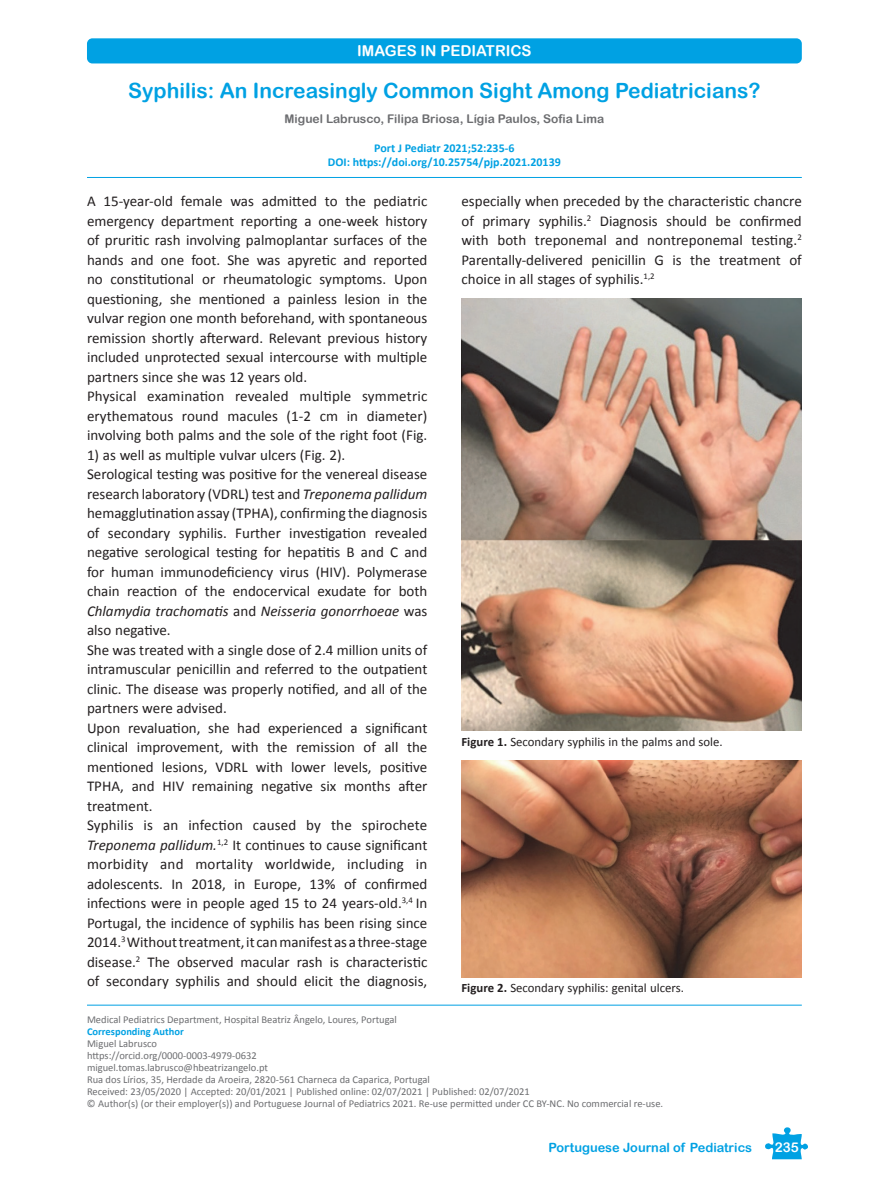
<style>
.page{position:relative;width:887px;height:1192px;background:#fff}
.page>*{position:absolute;margin:0;border:0;box-sizing:border-box;transform-origin:0 0}
.t1{font:21px "Arial Rounded MT Bold";color:#00a1e3}
.t2{font:15px/19.5px "Calibri";color:#231f20}
.t3{font:15px "Arial Rounded MT Bold";color:#fff}
.t4{font:13.5px "Arial Rounded MT Bold";color:#fff}
.t5{font:12.75px "Calibri";color:#231f20}
.t6{font:12.75px "Arial Rounded MT Bold";color:#00a1e3}
.t7{font:700 12px/14.4px "Calibri";color:#00a1e3;text-align:center}
.t8{font:12px "Arial Rounded MT Bold";color:#6c6d70}
.t9{font:10.5px/12px "Calibri";color:#6c6d70}
.t10{font:700 10.5px "Calibri";color:#00a1e3}
.s1{font-style:italic}
.s2{font-weight:700}
</style>
<div class="page">
<div style="left:87px;top:38px;width:714px;height:25px;background:#00a1e3;border-radius:5px"></div>
<svg style="left:765px;top:1127px;width:43px;height:32px"></svg>
<hr style="left:87px;top:177px;width:714px;height:1px;background:#00a1e3">
<hr style="left:87px;top:1005px;width:714px;height:1px;background:#00a1e3">
<img style="left:461px;top:298px;width:340px;height:432px">
<img style="left:461px;top:760px;width:340px;height:217px">
<p class="t3" style="left:357px;top:42px;width:176px">IMAGES IN PEDIATRICS</p>
<h1 class="t1" style="left:128px;top:78px;width:633px">Syphilis: An Increasingly Common Sight Among Pediatricians?</h1>
<p class="t8" style="left:284px;top:111px;width:321px">Miguel Labrusco, Filipa Briosa, Lígia Paulos, Sofia Lima</p>
<p class="t7" style="left:328px;top:140px;width:234px">Port J Pediatr 2021;52:235-6<br>DOI: https://doi.org/10.25754/pjp.2021.20139</p>
<p class="t2" style="left:87px;top:191px;width:342px">A 15-year-old female was admitted to the pediatric emergency department reporting a one-week history of pruritic rash involving palmoplantar surfaces of the hands and one foot. She was apyretic and reported no constitutional or rheumatologic symptoms. Upon questioning, she mentioned a painless lesion in the vulvar region one month beforehand, with spontaneous remission shortly afterward. Relevant previous history included unprotected sexual intercourse with multiple partners since she was 12 years old.<br>Physical examination revealed multiple symmetric erythematous round macules (1-2 cm in diameter) involving both palms and the sole of the right foot (Fig.</p>
<p class="t2" style="left:87px;top:444px;width:342px">1) as well as multiple vulvar ulcers (Fig. 2).<br>Serological testing was positive for the venereal disease research laboratory (VDRL) test and <span class="s1">Treponema pallidum </span>hemagglutination assay (TPHA), confirming the diagnosis of secondary syphilis. Further investigation revealed negative serological testing for hepatitis B and C and for human immunodeficiency virus (HIV). Polymerase chain reaction of the endocervical exudate for both <span class="s1">Chlamydia trachomatis</span> and <span class="s1">Neisseria gonorrhoeae</span> was also negative.<br>She was treated with a single dose of 2.4 million units of intramuscular penicillin and referred to the outpatient clinic. The disease was properly notified, and all of the partners were advised.<br>Upon revaluation, she had experienced a significant clinical improvement, with the remission of all the mentioned lesions, VDRL with lower levels, positive TPHA, and HIV remaining negative six months after treatment.<br>Syphilis is an infection caused by the spirochete <span class="s1">Treponema pallidum.</span><sup>1,2</sup> It continues to cause significant morbidity and mortality worldwide, including in adolescents. In 2018, in Europe, 13% of confirmed infections were in people aged 15 to 24 years-old.<sup>3,4</sup> In Portugal, the incidence of syphilis has been rising since 2014.<sup>3</sup> Without treatment, it can manifest as a three-stage disease.<sup>2</sup> The observed macular rash is characteristic of secondary syphilis and should elicit the diagnosis,</p>
<p class="t2" style="left:461px;top:191px;width:342px;text-align:justify">especially when preceded by the characteristic chancre of primary syphilis.<sup>2</sup> Diagnosis should be confirmed with both treponemal and nontreponemal testing.<sup>2<br></sup>Parentally-delivered penicillin G is the treatment of choice in all stages of syphilis.<sup>1,2</sup></p>
<p class="t5" style="left:461px;top:733px;width:263px"><span class="s2">Figure 1.</span> Secondary syphilis in the palms and sole.</p>
<p class="t5" style="left:461px;top:980px;width:224px"><span class="s2">Figure 2.</span> Secondary syphilis: genital ulcers.</p>
<p class="t9" style="left:87px;top:1013px;width:311px">Medical Pediatrics Department, Hospital Beatriz Ângelo, Loures, Portugal</p>
<p class="t10" style="left:87px;top:1025px;width:98px">Corresponding Author</p>
<p class="t9" style="left:87px;top:1037px;width:577px">Miguel Labrusco<br>https://orcid.org/0000-0003-4979-0632<br>miguel.tomas.labrusco@hbeatrizangelo.pt<br>Rua dos Lírios, 35, Herdade da Aroeira, 2820-561 Charneca da Caparica, Portugal<br>Received: 23/05/2020 | Accepted: 20/01/2021 | Published online: 02/07/2021 | Published: 02/07/2021<br>© Author(s) (or their employer(s)) and Portuguese Journal of Pediatrics 2021. Re-use permitted under CC BY-NC. No commercial re-use.</p>
<p class="t6" style="left:548px;top:1140px;width:205px">Portuguese Journal of Pediatrics</p>
<p class="t4" style="left:774px;top:1139px;width:26px">235</p>
</div>
